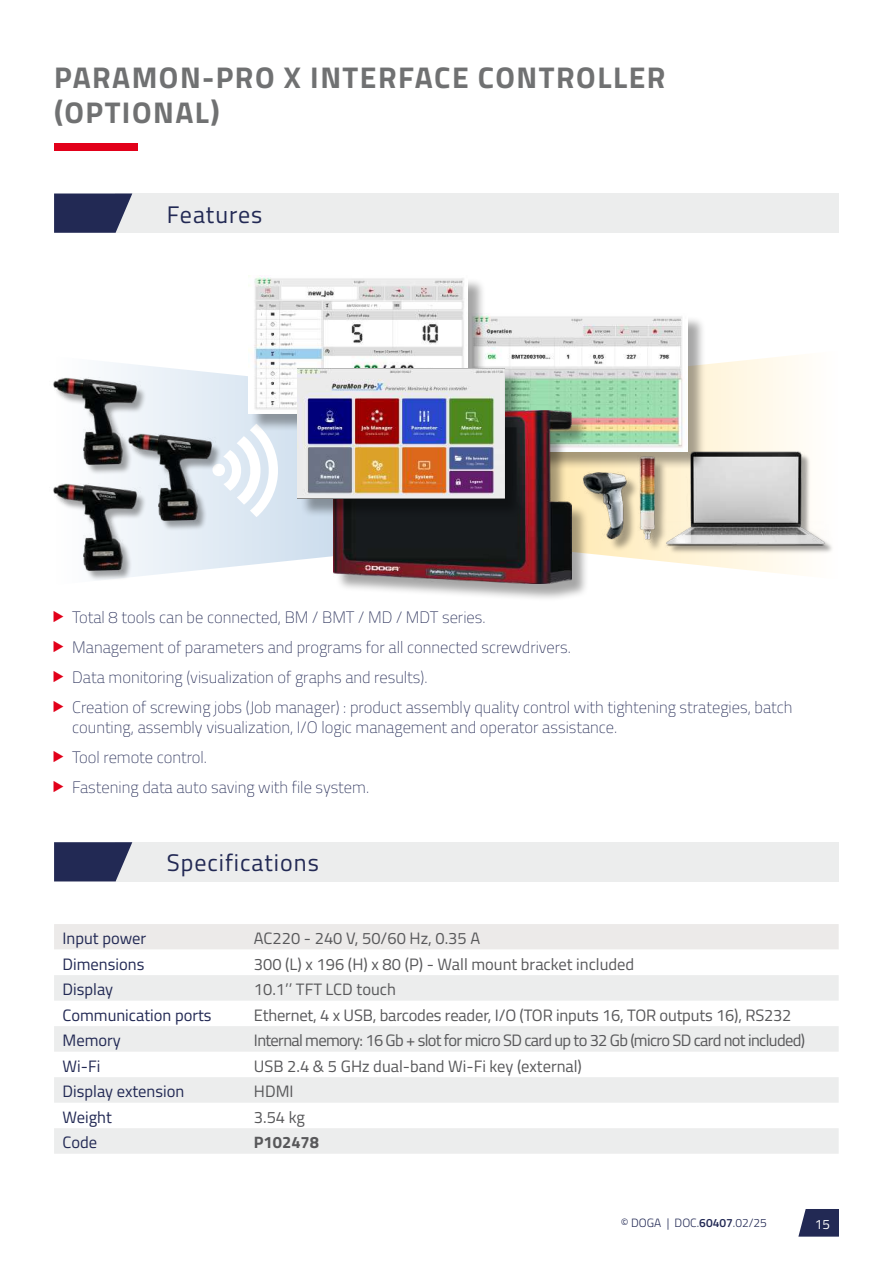
<style>
.page{position:relative;width:893px;height:1263px;background:#fff}
.page>*{position:absolute;margin:0;border:0;box-sizing:border-box;transform-origin:0 0}
.t1{font:700 30px/34.5px "Titillium Web";letter-spacing:.05em;color:#707172}
.t2{font:24px "Titillium Web";letter-spacing:.04em;color:#222954}
.t3{font:100 16.5px/30px "Titillium Web";color:#222954}
.t4{font:16.5px "Titillium Web";letter-spacing:-.01em;color:#58585a}
.t5{font:16.5px "Titillium Web";color:#222954}
.t6{font:16.5px "Titillium Web";letter-spacing:-.04em;color:#58585a}
.t7{font:700 16.5px "Titillium Web";color:#58585a}
.t8{font:13.5px "Titillium Web";color:#fff}
.t9{font:300 12px "Titillium Web";color:#222954}
.s1{font-weight:600}
</style>
<div class="page">
<svg style="left:798px;top:1209px;width:41px;height:27px"></svg>
<div style="left:115px;top:193px;width:724px;height:40px;background:#eceded"></div>
<svg style="left:54px;top:193px;width:78px;height:40px;background:#3a4066"></svg>
<div style="left:54px;top:924px;width:785px;height:25px;background:#eceae9"></div>
<svg style="left:54px;top:975px;width:785px;height:179px;fill:#eceded"></svg>
<div style="left:115px;top:842px;width:724px;height:39px;background:#eceded"></div>
<svg style="left:54px;top:842px;width:78px;height:39px;background:#373e64"></svg>
<svg style="left:590px;top:355px;width:213px;height:220px;fill:#fff9ea"></svg>
<svg style="left:110px;top:362px;width:223px;height:213px;fill:#e3ecf5"></svg>
<svg style="left:212px;top:424px;width:66px;height:93px"></svg>
<div style="left:667px;top:453px;width:169px;height:102px;background:#000;opacity:.35"></div>
<img style="left:668px;top:451px;width:160px;height:97px">
<div style="left:641px;top:458px;width:27px;height:94px;background:#000;opacity:.35"></div>
<img style="left:633px;top:470px;width:30px;height:86px">
<div style="left:470px;top:315px;width:236px;height:155px;background:#000;opacity:.35"></div>
<img style="left:486px;top:315px;width:201px;height:136px">
<div style="left:250px;top:277px;width:236px;height:155px;background:#000;opacity:.35"></div>
<img style="left:248px;top:275px;width:220px;height:138px">
<div style="left:335px;top:413px;width:255px;height:189px;background:#000;opacity:.35"></div>
<img style="left:333px;top:410px;width:238px;height:174px">
<div style="left:300px;top:370px;width:223px;height:147px;background:#000;opacity:.35"></div>
<img style="left:298px;top:368px;width:206px;height:131px">
<div style="left:586px;top:474px;width:54px;height:78px;background:#000;opacity:.35"></div>
<img style="left:581px;top:465px;width:64px;height:75px">
<div style="left:55px;top:486px;width:92px;height:95px;background:#000;opacity:.35"></div>
<img style="left:53px;top:483px;width:90px;height:88px">
<div style="left:55px;top:380px;width:92px;height:95px;background:#000;opacity:.35"></div>
<img style="left:53px;top:377px;width:90px;height:88px">
<div style="left:130px;top:436px;width:92px;height:95px;background:#000;opacity:.35"></div>
<img style="left:125px;top:433px;width:93px;height:88px">
<div style="left:54px;top:144px;width:84px;height:7px;background:#e2001a"></div>
<h1 class="t1" style="left:54px;top:59px;width:613px">PARAMON-PRO X INTERFACE CONTROLLER (OPTIONAL)</h1>
<h2 class="t2" style="left:167px;top:197px;width:97px">Features</h2>
<p class="t3" style="left:72px;top:601px;width:722px">Total 8 tools can be connected, BM / BMT / MD / MDT series.<br>Management of parameters and programs for all connected screwdrivers.<br>Data monitoring (visualization of graphs and results).<br>Creation of screwing jobs (Job manager) : product assembly quality control with tightening strategies, batch</p>
<p class="t3" style="left:72px;top:711px;width:547px">counting, assembly visualization, I/O logic management and operator assistance.<br>Tool remote control.<br>Fastening data auto saving with file system.</p>
<h2 class="t2" style="left:167px;top:845px;width:154px">Specifications</h2>
<p class="t5" style="left:63px;top:926px;width:85px">Input power</p>
<p class="t4" style="left:254px;top:926px;width:228px">AC220 - 240 V, 50/60 Hz, 0.35 A</p>
<p class="t5" style="left:63px;top:952px;width:83px">Dimensions</p>
<p class="t4" style="left:254px;top:952px;width:382px">300 (L) x 196 (H) x 80 (P) - Wall mount bracket included</p>
<p class="t5" style="left:63px;top:977px;width:52px">Display</p>
<p class="t4" style="left:254px;top:977px;width:143px">10.1’’ TFT LCD touch</p>
<p class="t5" style="left:63px;top:1003px;width:150px">Communication ports</p>
<p class="t4" style="left:254px;top:1003px;width:539px">Ethernet, 4 x USB, barcodes reader, I/O (TOR inputs 16, TOR outputs 16), RS232</p>
<p class="t5" style="left:63px;top:1028px;width:60px">Memory</p>
<p class="t6" style="left:254px;top:1028px;width:553px">Internal memory: 16 Gb + slot for micro SD card up to 32 Gb (micro SD card not included)</p>
<p class="t5" style="left:63px;top:1054px;width:39px">Wi-Fi</p>
<p class="t4" style="left:254px;top:1054px;width:330px">USB 2.4 &amp; 5 GHz dual-band Wi-Fi key (external)</p>
<p class="t5" style="left:63px;top:1079px;width:123px">Display extension</p>
<p class="t4" style="left:254px;top:1079px;width:41px">HDMI</p>
<p class="t5" style="left:63px;top:1105px;width:51px">Weight</p>
<p class="t4" style="left:254px;top:1105px;width:53px">3.54 kg</p>
<p class="t5" style="left:63px;top:1130px;width:36px">Code</p>
<p class="t7" style="left:254px;top:1130px;width:67px">P102478</p>
<p class="t9" style="left:621px;top:1214px;width:148px">© DOGA | DOC.<span class="s1">60407</span>.02/25</p>
<p class="t8" style="left:815px;top:1214px;width:17px">15</p>
</div>
